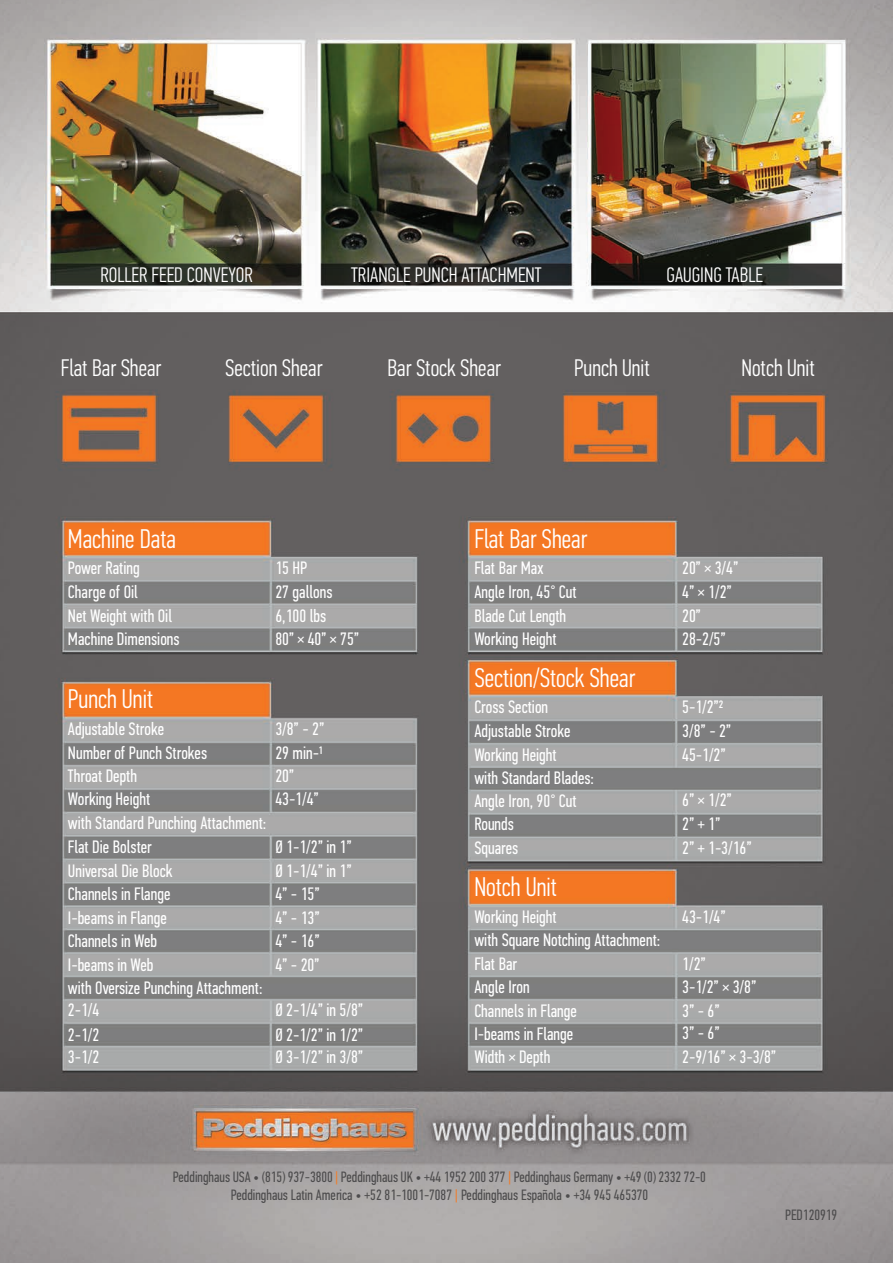
<style>
.page{position:relative;width:893px;height:1263px;background:#fff}
.page>*{position:absolute;margin:0;border:0;box-sizing:border-box;transform-origin:0 0}
.t1{font:300 27px "PF Din Text Comp Pro";color:#fff}
.t2{font:300 24px "PF Din Text Comp Pro";color:#fff}
.t3{font:300 21px "PF Din Text Comp Pro";color:#fff}
.t4{font:18px "PF Din Text Comp Pro";color:#fff}
.t5{font:15px "PF Din Text Comp Pro";color:#4d4c4d}
.s1{color:#f47921}
</style>
<div class="page">
<img style="left:0;top:0;width:893px;height:1263px">
<p class="t3" style="left:100px;top:263px;width:154px">ROLLER FEED CONVEYOR</p>
<p class="t3" style="left:351px;top:263px;width:192px">TRIANGLE PUNCH ATTACHMENT</p>
<p class="t3" style="left:667px;top:263px;width:98px">GAUGING TABLE</p>
<p class="t2" style="left:61px;top:354px;width:102px">Flat Bar Shear</p>
<p class="t2" style="left:225px;top:354px;width:99px">Section Shear</p>
<p class="t2" style="left:387px;top:354px;width:115px">Bar Stock Shear</p>
<p class="t2" style="left:574px;top:354px;width:77px">Punch Unit</p>
<p class="t2" style="left:741px;top:354px;width:75px">Notch Unit</p>
<p class="t1" style="left:68px;top:523px;width:109px">Machine Data</p>
<p class="t1" style="left:474px;top:523px;width:115px">Flat Bar Shear</p>
<p class="t4" style="left:68px;top:558px;width:73px">Power Rating</p>
<p class="t4" style="left:474px;top:557px;width:70px">Flat Bar Max</p>
<p class="t4" style="left:275px;top:558px;width:33px">15 HP</p>
<p class="t4" style="left:682px;top:557px;width:58px">20” × 3/4”</p>
<p class="t4" style="left:68px;top:582px;width:72px">Charge of Oil</p>
<p class="t4" style="left:275px;top:582px;width:59px">27 gallons</p>
<p class="t4" style="left:474px;top:581px;width:104px">Angle Iron, 45° Cut</p>
<p class="t4" style="left:682px;top:581px;width:51px">4” × 1/2”</p>
<p class="t4" style="left:275px;top:606px;width:52px">6,100 lbs</p>
<p class="t4" style="left:682px;top:605px;width:20px">20”</p>
<p class="t4" style="left:275px;top:629px;width:85px">80” × 40” × 75”</p>
<p class="t4" style="left:682px;top:628px;width:45px">28-2/5”</p>
<p class="t4" style="left:68px;top:606px;width:106px">Net Weight with Oil</p>
<p class="t4" style="left:474px;top:605px;width:93px">Blade Cut Length</p>
<p class="t4" style="left:68px;top:629px;width:113px">Machine Dimensions</p>
<p class="t4" style="left:474px;top:628px;width:84px">Working Height</p>
<p class="t1" style="left:68px;top:683px;width:87px">Punch Unit</p>
<p class="t4" style="left:68px;top:718px;width:98px">Adjustable Stroke</p>
<p class="t4" style="left:68px;top:743px;width:141px">Number of Punch Strokes</p>
<p class="t4" style="left:68px;top:766px;width:71px">Throat Depth</p>
<p class="t4" style="left:68px;top:788px;width:84px">Working Height</p>
<p class="t4" style="left:68px;top:812px;width:200px">with Standard Punching Attachment:</p>
<p class="t4" style="left:68px;top:861px;width:106px">Universal Die Block</p>
<p class="t4" style="left:68px;top:883px;width:104px">Channels in Flange</p>
<p class="t4" style="left:68px;top:836px;width:85px">Flat Die Bolster</p>
<p class="t4" style="left:68px;top:907px;width:100px">I-beams in Flange</p>
<p class="t4" style="left:68px;top:930px;width:91px">Channels in Web</p>
<p class="t4" style="left:68px;top:954px;width:87px">I-beams in Web</p>
<p class="t4" style="left:68px;top:977px;width:196px">with Oversize Punching Attachment:</p>
<p class="t4" style="left:68px;top:1000px;width:33px">2-1/4</p>
<p class="t4" style="left:68px;top:1024px;width:33px">2-1/2</p>
<p class="t4" style="left:68px;top:1047px;width:33px">3-1/2</p>
<p class="t4" style="left:275px;top:718px;width:50px">3/8” - 2”</p>
<p class="t4" style="left:275px;top:743px;width:49px">29 min-1</p>
<p class="t4" style="left:275px;top:766px;width:20px">20”</p>
<p class="t4" style="left:275px;top:788px;width:45px">43-1/4”</p>
<p class="t4" style="left:275px;top:836px;width:78px">Ø 1-1/2” in 1”</p>
<p class="t4" style="left:275px;top:861px;width:78px">Ø 1-1/4” in 1”</p>
<p class="t4" style="left:275px;top:907px;width:46px">4” - 13”</p>
<p class="t4" style="left:275px;top:883px;width:46px">4” - 15”</p>
<p class="t4" style="left:275px;top:930px;width:46px">4” - 16”</p>
<p class="t4" style="left:275px;top:954px;width:45px">4” - 20”</p>
<p class="t4" style="left:275px;top:1000px;width:89px">Ø 2-1/4” in 5/8”</p>
<p class="t4" style="left:275px;top:1024px;width:89px">Ø 2-1/2” in 1/2”</p>
<p class="t4" style="left:275px;top:1047px;width:89px">Ø 3-1/2” in 3/8”</p>
<p class="t1" style="left:474px;top:662px;width:162px">Section/Stock Shear</p>
<p class="t4" style="left:474px;top:697px;width:75px">Cross Section</p>
<p class="t4" style="left:474px;top:721px;width:98px">Adjustable Stroke</p>
<p class="t4" style="left:474px;top:768px;width:121px">with Standard Blades:</p>
<p class="t4" style="left:474px;top:790px;width:104px">Angle Iron, 90° Cut</p>
<p class="t4" style="left:474px;top:814px;width:41px">Rounds</p>
<p class="t4" style="left:474px;top:837px;width:46px">Squares</p>
<p class="t4" style="left:474px;top:744px;width:84px">Working Height</p>
<p class="t1" style="left:474px;top:871px;width:84px">Notch Unit</p>
<p class="t4" style="left:474px;top:906px;width:84px">Working Height</p>
<p class="t4" style="left:474px;top:930px;width:187px">with Square Notching Attachment:</p>
<p class="t4" style="left:474px;top:954px;width:44px">Flat Bar</p>
<p class="t4" style="left:474px;top:977px;width:57px">Angle Iron</p>
<p class="t4" style="left:474px;top:1024px;width:100px">I-beams in Flange</p>
<p class="t4" style="left:474px;top:1047px;width:78px">Width × Depth</p>
<p class="t4" style="left:474px;top:1000px;width:104px">Channels in Flange</p>
<p class="t4" style="left:682px;top:697px;width:43px">5-1/2”2</p>
<p class="t4" style="left:682px;top:721px;width:50px">3/8” - 2”</p>
<p class="t4" style="left:682px;top:744px;width:45px">45-1/2”</p>
<p class="t4" style="left:682px;top:790px;width:51px">6” × 1/2”</p>
<p class="t4" style="left:682px;top:814px;width:40px">2” + 1”</p>
<p class="t4" style="left:682px;top:837px;width:71px">2” + 1-3/16”</p>
<p class="t4" style="left:682px;top:906px;width:45px">43-1/4”</p>
<p class="t4" style="left:682px;top:954px;width:25px">1/2”</p>
<p class="t4" style="left:682px;top:977px;width:76px">3-1/2” × 3/8”</p>
<p class="t4" style="left:682px;top:1000px;width:39px">3” - 6”</p>
<p class="t4" style="left:682px;top:1022px;width:39px">3” - 6”</p>
<p class="t4" style="left:682px;top:1047px;width:95px">2-9/16” × 3-3/8”</p>
<p class="t5" style="left:173px;top:1169px;width:534px">Peddinghaus USA • (815) 937-3800 <span class="s1">|</span> Peddinghaus UK • +44 1952 200 377 <span class="s1">|</span> Peddinghaus Germany • +49 (0) 2332 72-0</p>
<p class="t5" style="left:231px;top:1187px;width:419px">Peddinghaus Latin America • +52 81-1001-7087 <span class="s1">|</span> Peddinghaus Española • +34 945 465370</p>
<p class="t5" style="left:785px;top:1207px;width:53px">PED120919</p>
</div>
